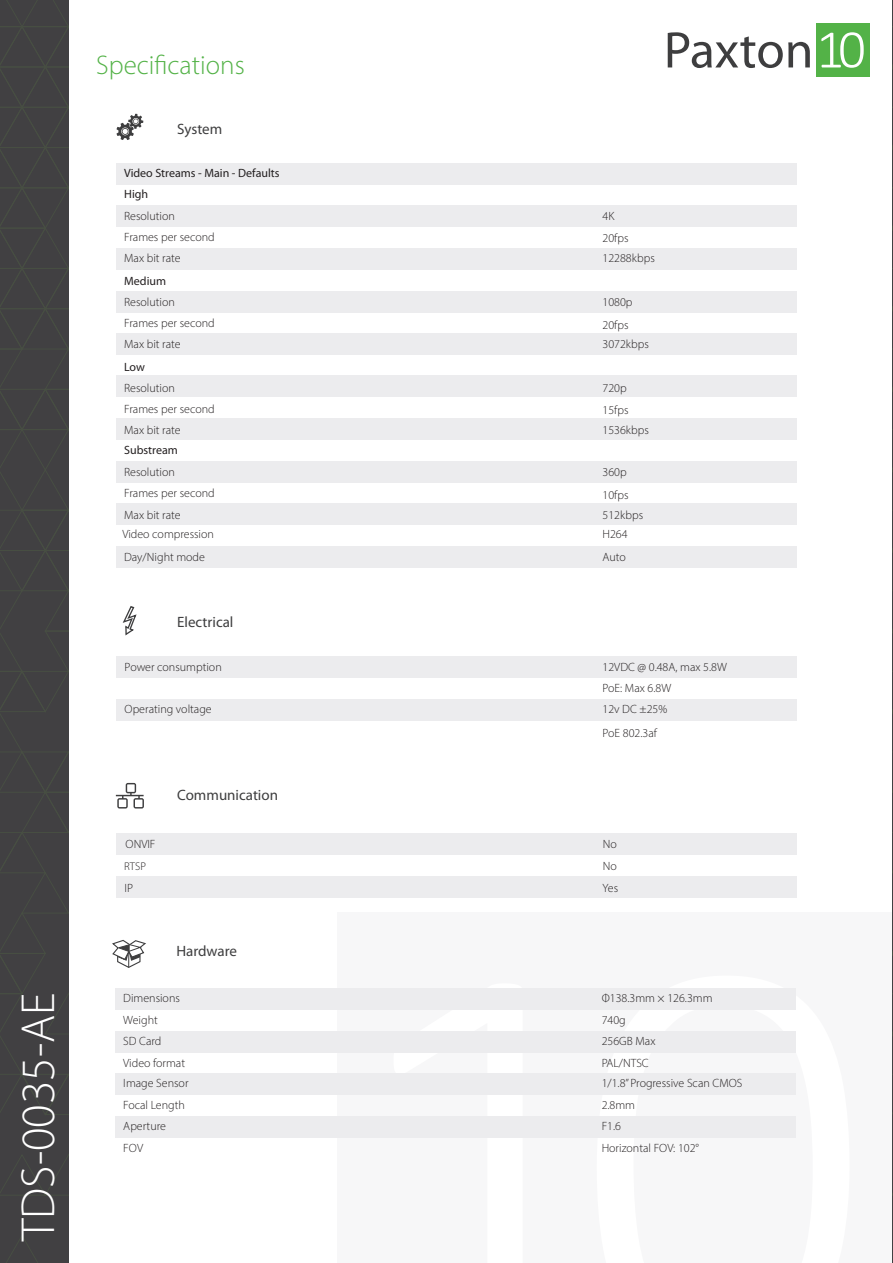
<style>
.page{position:relative;width:893px;height:1263px;background:#fff}
.page>*{position:absolute;margin:0;border:0;box-sizing:border-box;transform-origin:0 0}
.t1{font:300 48px "Myriad Pro";color:#fff}
.t2{font:300 27px "Myriad Pro";color:#53b247}
.t3{font:15px "Myriad Pro";color:#3e3e3f}
.DS_Specs_text{font:300 12px "Myriad Pro";color:#231f20}
.t4{font:12px "Myriad Pro";color:#231f20}
.DS_Specs_text-2{font:300 11.25px "Myriad Pro";color:#231f20}
</style>
<div class="page">
<div style="left:0;top:0;width:69px;height:1263px;background:#414042"></div>
<svg style="left:6px;top:1236px;width:32px;height:27px"></svg>
<svg style="left:0;top:0;width:69px;height:1196px"></svg>
<div style="left:337px;top:913px;width:556px;height:350px;background:#f7f7f8"></div>
<svg style="left:393px;top:1052px;width:204px;height:86px"></svg>
<svg style="left:597px;top:1052px;width:199px;height:86px"></svg>
<div style="left:816px;top:23px;width:53px;height:54px;background:#53b247"></div>
<svg style="left:821px;top:32px;width:43px;height:36px"></svg>
<svg style="left:668px;top:32px;width:142px;height:36px"></svg>
<svg style="left:892px;top:1234px;width:1px;height:29px"></svg>
<svg style="left:892px;top:1154px;width:1px;height:42px"></svg>
<svg style="left:892px;top:0;width:1px;height:793px"></svg>
<svg style="left:892px;top:832px;width:1px;height:42px"></svg>
<svg style="left:892px;top:912px;width:1px;height:203px"></svg>
<div style="left:116px;top:163px;width:681px;height:22px;background:#ececee"></div>
<div style="left:116px;top:546px;width:681px;height:21px;background:#ececee"></div>
<div style="left:116px;top:291px;width:681px;height:21px;background:#ececee"></div>
<div style="left:116px;top:418px;width:681px;height:22px;background:#ececee"></div>
<div style="left:116px;top:248px;width:681px;height:21px;background:#ececee"></div>
<div style="left:116px;top:376px;width:681px;height:21px;background:#ececee"></div>
<div style="left:116px;top:503px;width:681px;height:21px;background:#ececee"></div>
<div style="left:116px;top:206px;width:681px;height:21px;background:#ececee"></div>
<div style="left:116px;top:333px;width:681px;height:22px;background:#ececee"></div>
<div style="left:116px;top:461px;width:681px;height:21px;background:#ececee"></div>
<svg style="left:117px;top:114px;width:26px;height:26px"></svg>
<div style="left:116px;top:657px;width:681px;height:21px;background:#ececee"></div>
<div style="left:116px;top:833px;width:681px;height:21px;background:#ececee"></div>
<div style="left:115px;top:988px;width:681px;height:22px;background:#ececee"></div>
<div style="left:115px;top:1073px;width:681px;height:22px;background:#ececee"></div>
<div style="left:115px;top:1031px;width:681px;height:21px;background:#ececee"></div>
<div style="left:115px;top:1116px;width:681px;height:21px;background:#ececee"></div>
<div style="left:116px;top:877px;width:681px;height:21px;background:#ececee"></div>
<div style="left:116px;top:699px;width:681px;height:22px;background:#ececee"></div>
<svg style="left:112px;top:939px;width:34px;height:29px"></svg>
<svg style="left:116px;top:783px;width:28px;height:25px"></svg>
<svg style="left:122px;top:606px;width:15px;height:30px"></svg>
<p class="t1" style="left:9px;top:1241px;width:250px;rotate:-90deg">TDS-0035-AE</p>
<p class="t2" style="left:96px;top:49px;width:150px">Specifications</p>
<p class="t3" style="left:177px;top:119px;width:47px">System</p>
<p class="t4" style="left:124px;top:166px;width:157px">Video Streams - Main - Defaults</p>
<p class="t4" style="left:124px;top:187px;width:26px">High</p>
<p class="DS_Specs_text" style="left:124px;top:208px;width:52px">Resolution</p>
<p class="DS_Specs_text" style="left:124px;top:230px;width:92px">Frames per second</p>
<p class="DS_Specs_text" style="left:124px;top:251px;width:58px">Max bit rate</p>
<p class="t4" style="left:124px;top:273px;width:43px">Medium</p>
<p class="DS_Specs_text" style="left:124px;top:295px;width:52px">Resolution</p>
<p class="DS_Specs_text" style="left:124px;top:316px;width:92px">Frames per second</p>
<p class="DS_Specs_text" style="left:124px;top:337px;width:58px">Max bit rate</p>
<p class="t4" style="left:124px;top:359px;width:22px">Low</p>
<p class="DS_Specs_text" style="left:124px;top:381px;width:52px">Resolution</p>
<p class="DS_Specs_text" style="left:124px;top:402px;width:92px">Frames per second</p>
<p class="DS_Specs_text" style="left:124px;top:423px;width:58px">Max bit rate</p>
<p class="t4" style="left:124px;top:443px;width:55px">Substream</p>
<p class="DS_Specs_text" style="left:124px;top:465px;width:52px">Resolution</p>
<p class="DS_Specs_text" style="left:124px;top:486px;width:92px">Frames per second</p>
<p class="DS_Specs_text" style="left:124px;top:507px;width:58px">Max bit rate</p>
<p class="DS_Specs_text" style="left:122px;top:526px;width:93px">Video compression</p>
<p class="DS_Specs_text" style="left:124px;top:550px;width:82px">Day/Night mode</p>
<p class="t3" style="left:177px;top:613px;width:58px">Electrical</p>
<p class="DS_Specs_text" style="left:603px;top:208px;width:13px">4K</p>
<p class="DS_Specs_text" style="left:603px;top:231px;width:27px">20fps</p>
<p class="DS_Specs_text" style="left:603px;top:251px;width:54px">12288kbps</p>
<p class="DS_Specs_text" style="left:603px;top:295px;width:32px">1080p</p>
<p class="DS_Specs_text" style="left:603px;top:317px;width:27px">20fps</p>
<p class="DS_Specs_text" style="left:603px;top:337px;width:48px">3072kbps</p>
<p class="DS_Specs_text" style="left:603px;top:381px;width:26px">720p</p>
<p class="DS_Specs_text" style="left:603px;top:403px;width:27px">15fps</p>
<p class="DS_Specs_text" style="left:603px;top:423px;width:48px">1536kbps</p>
<p class="DS_Specs_text" style="left:603px;top:465px;width:26px">360p</p>
<p class="DS_Specs_text" style="left:603px;top:487px;width:27px">10fps</p>
<p class="DS_Specs_text" style="left:603px;top:507px;width:42px">512kbps</p>
<p class="DS_Specs_text" style="left:603px;top:526px;width:27px">H264</p>
<p class="DS_Specs_text" style="left:603px;top:550px;width:25px">Auto</p>
<p class="DS_Specs_text" style="left:125px;top:659px;width:99px">Power consumption</p>
<p class="DS_Specs_text" style="left:603px;top:659px;width:126px">12VDC @ 0.48A, max 5.8W</p>
<p class="DS_Specs_text" style="left:125px;top:702px;width:89px">Operating voltage</p>
<p class="t3" style="left:177px;top:786px;width:102px">Communication</p>
<p class="DS_Specs_text" style="left:603px;top:681px;width:70px">PoE: Max 6.8W</p>
<p class="DS_Specs_text" style="left:602px;top:702px;width:66px">12v DC ±25%</p>
<p class="DS_Specs_text" style="left:602px;top:726px;width:56px">PoE 802.3af</p>
<p class="DS_Specs_text" style="left:126px;top:837px;width:31px">ONVIF</p>
<p class="DS_Specs_text" style="left:603px;top:837px;width:16px">No</p>
<p class="DS_Specs_text" style="left:603px;top:859px;width:16px">No</p>
<p class="DS_Specs_text" style="left:603px;top:881px;width:17px">Yes</p>
<p class="DS_Specs_text-2" style="left:124px;top:859px;width:23px">RTSP</p>
<p class="DS_Specs_text" style="left:125px;top:881px;width:10px">IP</p>
<p class="t3" style="left:176px;top:941px;width:62px">Hardware</p>
<p class="DS_Specs_text" style="left:123px;top:991px;width:58px">Dimensions</p>
<p class="DS_Specs_text" style="left:602px;top:991px;width:112px">Φ138.3mm × 126.3mm</p>
<p class="DS_Specs_text" style="left:123px;top:1013px;width:36px">Weight</p>
<p class="DS_Specs_text" style="left:602px;top:1013px;width:26px">740g</p>
<p class="DS_Specs_text" style="left:123px;top:1033px;width:40px">SD Card</p>
<p class="DS_Specs_text" style="left:602px;top:1033px;width:55px">256GB Max</p>
<p class="DS_Specs_text" style="left:123px;top:1056px;width:63px">Video format</p>
<p class="DS_Specs_text" style="left:602px;top:1056px;width:49px">PAL/NTSC</p>
<p class="DS_Specs_text" style="left:123px;top:1076px;width:67px">Image Sensor</p>
<p class="DS_Specs_text" style="left:602px;top:1076px;width:142px">1/1.8” Progressive Scan CMOS</p>
<p class="DS_Specs_text" style="left:123px;top:1098px;width:63px">Focal Length</p>
<p class="DS_Specs_text" style="left:602px;top:1098px;width:35px">2.8mm</p>
<p class="DS_Specs_text" style="left:123px;top:1119px;width:44px">Aperture</p>
<p class="DS_Specs_text" style="left:123px;top:1141px;width:21px">FOV</p>
<p class="DS_Specs_text" style="left:602px;top:1119px;width:21px">F1.6</p>
<p class="DS_Specs_text" style="left:602px;top:1141px;width:99px">Horizontal FOV: 102°</p>
</div>
